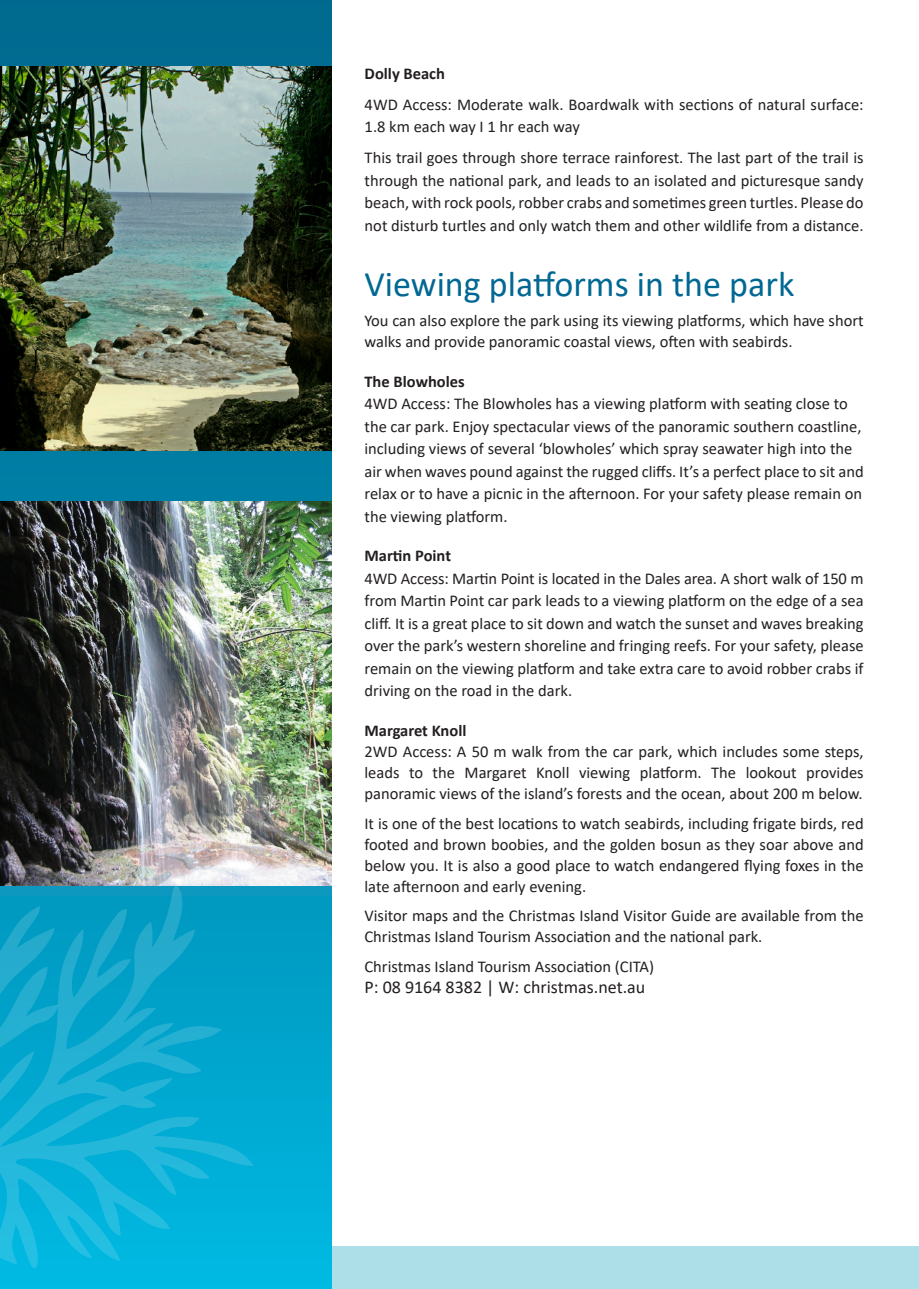
<style>
.page{position:relative;width:919px;height:1289px;background:#fff}
.page>*{position:absolute;margin:0;border:0;box-sizing:border-box;transform-origin:0 0}
.t1{font:36px "Calibri";color:#006893}
.t2{font:18px "Calibri";color:#231f20}
.t3{font:16.5px/22.5px "Calibri";color:#231f20;text-align:justify}
.t4{font:700 16.5px "Calibri";color:#231f20}
</style>
<div class="page">
<div style="left:14px;top:1246px;width:904px;height:42px;background:#addfe9"></div>
<svg style="left:0;top:0;width:332px;height:1288px;background:#018db3"></svg>
<img style="left:0;top:502px;width:332px;height:383px">
<svg style="left:0;top:885px;width:254px;height:382px;background:#0caad1"></svg>
<img style="left:0;top:67px;width:332px;height:383px">
<p class="t4" style="left:364px;top:62px;width:82px">Dolly Beach</p>
<p class="t3" style="left:364px;top:93px;width:500px">4WD Access: Moderate walk. Boardwalk with sections of natural surface:<br>1.8 km each way I 1 hr each way</p>
<p class="t3" style="left:364px;top:146px;width:500px">This trail goes through shore terrace rainforest. The last part of the trail is through the national park, and leads to an isolated and picturesque sandy beach, with rock pools, robber crabs and sometimes green turtles. Please do not disturb turtles and only watch them and other wildlife from a distance.</p>
<p class="t1" style="left:364px;top:259px;width:431px">Viewing platforms in the park</p>
<p class="t3" style="left:364px;top:309px;width:500px">You can also explore the park using its viewing platforms, which have short</p>
<p class="t3" style="left:364px;top:330px;width:429px">walks and provide panoramic coastal views, often with seabirds.</p>
<p class="t4" style="left:364px;top:369px;width:102px">The Blowholes</p>
<p class="t3" style="left:364px;top:392px;width:485px">4WD Access: The Blowholes has a viewing platform with seating close to</p>
<p class="t3" style="left:364px;top:414px;width:498px">the car park. Enjoy spectacular views of the panoramic southern coastline,</p>
<p class="t3" style="left:364px;top:437px;width:489px">including views of several ‘blowholes’ which spray seawater high into the</p>
<p class="t3" style="left:364px;top:459px;width:500px">air when waves pound against the rugged cliffs. It’s a perfect place to sit and</p>
<p class="t3" style="left:364px;top:482px;width:499px">relax or to have a picnic in the afternoon. For your safety please remain on</p>
<p class="t3" style="left:364px;top:504px;width:145px">the viewing platform.</p>
<p class="t4" style="left:364px;top:544px;width:88px">Martin Point</p>
<p class="t3" style="left:364px;top:566px;width:500px">4WD Access: Martin Point is located in the Dales area. A short walk of 150 m from Martin Point car park leads to a viewing platform on the edge of a sea cliff. It is a great place to sit down and watch the sunset and waves breaking</p>
<p class="t3" style="left:364px;top:634px;width:500px">over the park’s western shoreline and fringing reefs. For your safety, please</p>
<p class="t3" style="left:364px;top:656px;width:500px">remain on the viewing platform and take extra care to avoid robber crabs if driving on the road in the dark.</p>
<p class="t4" style="left:364px;top:718px;width:103px">Margaret Knoll</p>
<p class="t3" style="left:364px;top:740px;width:500px;line-height:21px">2WD Access: A 50 m walk from the car park, which includes some steps, leads to the Margaret Knoll viewing platform. The lookout provides panoramic views of the island’s forests and the ocean, about 200 m below.</p>
<p class="t3" style="left:364px;top:812px;width:500px;line-height:21px">It is one of the best locations to watch seabirds, including frigate birds, red footed and brown boobies, and the golden bosun as they soar above and below you. It is also a good place to watch endangered flying foxes in the late afternoon and early evening.</p>
<p class="t3" style="left:364px;top:904px;width:500px;line-height:21px">Visitor maps and the Christmas Island Visitor Guide are available from the<br>Christmas Island Tourism Association and the national park.</p>
<p class="t3" style="left:364px;top:954px;width:291px">Christmas Island Tourism Association (CITA)</p>
<p class="t2" style="left:364px;top:974px;width:282px">P: 08 9164 8382 | W: christmas.net.au</p>
</div>
